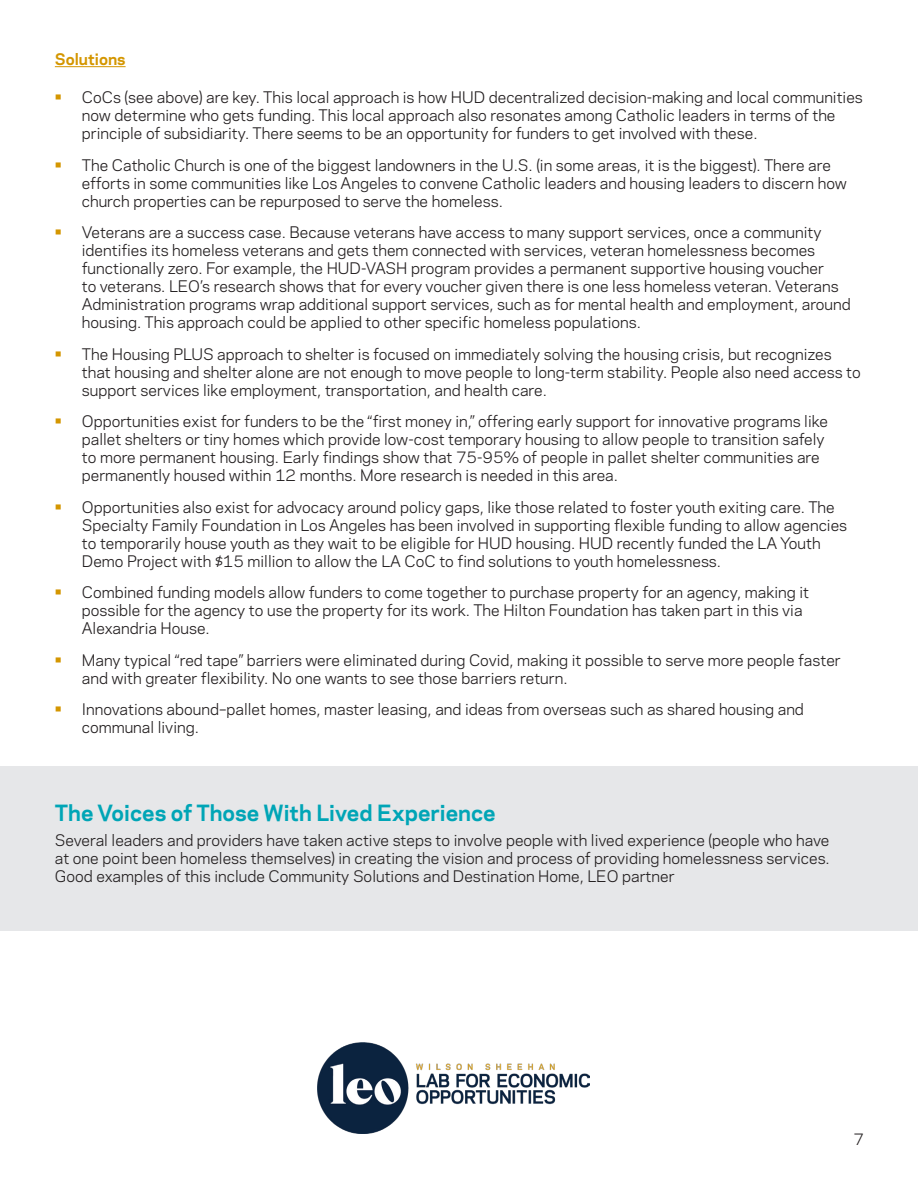
<style>
.page{position:relative;width:918px;height:1188px;background:#fff}
.page>*{position:absolute;margin:0;border:0;box-sizing:border-box;transform-origin:0 0}
.t1{font:700 21px "Galaxie Polaris";color:#00a5b6}
.t2{font:15px/18px "Galaxie Polaris";color:#231f20}
.Subhead{font:700 15px "Galaxie Polaris";color:#d49600}
.s1{font-weight:500;font-size:18px;color:#d49600}
</style>
<div class="page">
<div style="left:0;top:766px;width:918px;height:164px;background:#e6e7e9"></div>
<hr style="left:55px;top:66px;width:71px;height:1px;background:#d49600">
<img style="left:317px;top:1043px;width:272px;height:91px">
<p class="Subhead" style="left:55px;top:48px;width:72px">Solutions</p>
<p class="t2" style="left:82px;top:88px;width:783px;text-indent:-27px"><span class="s1">•</span> CoCs (see above) are key. This local approach is how HUD decentralized decision-making and local communities now determine who gets funding. This local approach also resonates among Catholic leaders in terms of the principle of subsidiarity. There seems to be an opportunity for funders to get involved with these.</p>
<p class="t2" style="left:82px;top:155px;width:767px;text-indent:-27px"><span class="s1">•</span> The Catholic Church is one of the biggest landowners in the U.S. (in some areas, it is the biggest). There are efforts in some communities like Los Angeles to convene Catholic leaders and housing leaders to discern how church properties can be repurposed to serve the homeless.</p>
<p class="t2" style="left:82px;top:223px;width:770px;text-indent:-27px"><span class="s1">•</span> Veterans are a success case. Because veterans have access to many support services, once a community identifies its homeless veterans and gets them connected with services, veteran homelessness becomes functionally zero. For example, the HUD-VASH program provides a permanent supportive housing voucher<br>to veterans. LEO’s research shows that for every voucher given there is one less homeless veteran. Veterans Administration programs wrap additional support services, such as for mental health and employment, around housing. This approach could be applied to other specific homeless populations.</p>
<p class="t2" style="left:82px;top:344px;width:781px;text-indent:-27px"><span class="s1">•</span> The Housing PLUS approach to shelter is focused on immediately solving the housing crisis, but recognizes that housing and shelter alone are not enough to move people to long-term stability. People also need access to support services like employment, transportation, and health care.</p>
<p class="t2" style="left:82px;top:412px;width:748px;text-indent:-27px"><span class="s1">•</span> Opportunities exist for funders to be the “first money in,” offering early support for innovative programs like pallet shelters or tiny homes which provide low-cost temporary housing to allow people to transition safely to more permanent housing. Early findings show that 75-95% of people in pallet shelter communities are permanently housed within 12 months. More research is needed in this area.</p>
<p class="t2" style="left:82px;top:497px;width:767px;text-indent:-27px"><span class="s1">•</span> Opportunities also exist for advocacy around policy gaps, like those related to foster youth exiting care. The Specialty Family Foundation in Los Angeles has been involved in supporting flexible funding to allow agencies to temporarily house youth as they wait to be eligible for HUD housing. HUD recently funded the LA Youth Demo Project with $15 million to allow the LA CoC to find solutions to youth homelessness.</p>
<p class="t2" style="left:82px;top:583px;width:729px;text-indent:-27px"><span class="s1">•</span> Combined funding models allow funders to come together to purchase property for an agency, making it possible for the agency to use the property for its work. The Hilton Foundation has taken part in this via<br>Alexandria House.</p>
<p class="t2" style="left:82px;top:650px;width:760px;text-indent:-27px"><span class="s1">•</span> Many typical “red tape” barriers were eliminated during Covid, making it possible to serve more people faster and with greater flexibility. No one wants to see those barriers return.</p>
<p class="t2" style="left:82px;top:700px;width:724px;text-indent:-27px"><span class="s1">•</span> Innovations abound–pallet homes, master leasing, and ideas from overseas such as shared housing and communal living.</p>
<p class="t1" style="left:55px;top:797px;width:442px">The Voices of Those With Lived Experience</p>
<p class="t2" style="left:55px;top:830px;width:776px;text-align:justify">Several leaders and providers have taken active steps to involve people with lived experience (people who have at one point been homeless themselves) in creating the vision and process of providing homelessness services.<br>Good examples of this include Community Solutions and Destination Home, LEO partner</p>
<p class="t2" style="left:854px;top:1129px;width:12px">7</p>
</div>
